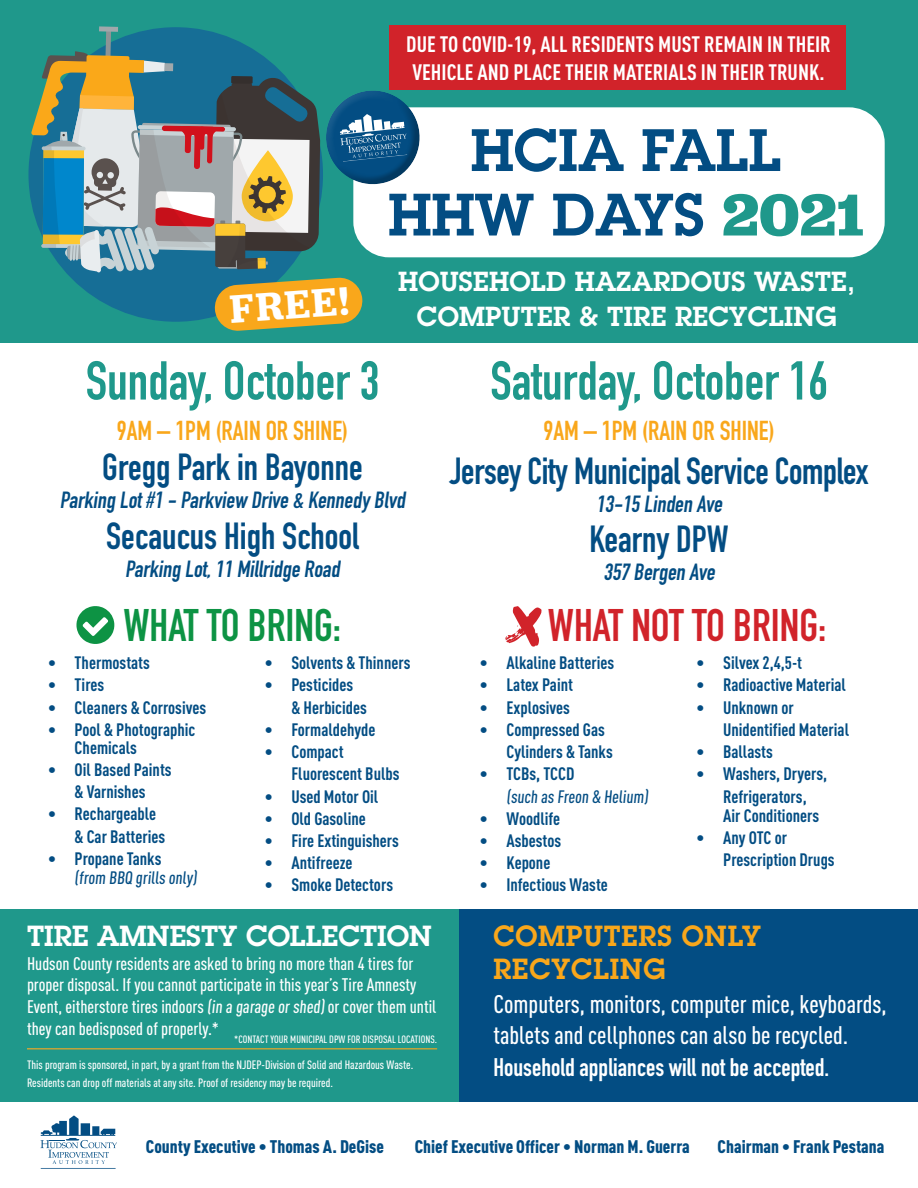
<style>
.page{position:relative;width:918px;height:1188px;background:#fff}
.page>*{position:absolute;margin:0;border:0;box-sizing:border-box;transform-origin:0 0}
.t1{font:600 58.5px "Lubalin Graph Std";color:#034d83}
.t2{font:700 53.85px "DIN Condensed";color:#1f988b}
.t3{font:700 45px "DIN Condensed";color:#d1232a}
.t4{font:700 45px "DIN Condensed";color:#0d9344}
.t5{font:600 41.25px "Jubilat";color:#fff}
.t6{font:700 37.2px "DIN Condensed";letter-spacing:-.005em;color:#034d83}
.t7{font:600 28.5px/33px "Lubalin Graph Std";letter-spacing:.03em;color:#f9a71b}
.t8{font:600 28.5px "Lubalin Graph Std";color:#fff}
.t9{font:600 27px "Lubalin Graph Std";letter-spacing:.01em;color:#fff}
.t10{font:700 27px "DIN Condensed";color:#f9a71b}
.t11{font:500 25.05px/31.5px "DIN Cond";color:#fff}
.t12{font:700 23.1px "DIN Condensed";color:#034d83}
.t13{font:700 22.05px/28.3px "DIN Cond";color:#fff}
.t14{font:500 18px/21.6px "DIN Cond";color:#fff}
.t15{font:900 18px "DIN Cond";color:#034d83}
.t16{font:700 17.7px/22.2px "DIN Cond";color:#034d83}
.t17{font:500 17.7px/19.2px "DIN Cond";color:#034d83}
.t18{font:500 12px/18px "DIN Cond";color:#fff}
.t19{font:500 10.5px "DIN Cond";color:#fff}
.s1{font-family:"Jubilat";font-weight:700;font-size:61.5px;color:#1f988b}
.s2{font-weight:700}
.s3{font-family:"DIN Condensed";font-weight:700}
</style>
<div class="page">
<div style="left:0;top:0;width:918px;height:342px;background:#1f988b"></div>
<div style="left:0;top:909px;width:462px;height:193px;background:#1f988b"></div>
<div style="left:459px;top:909px;width:459px;height:193px;background:#034d83"></div>
<div style="left:26px;top:1045px;width:414px;height:5px;background:#231f20;opacity:.13"></div>
<svg style="left:77px;top:606px;width:37px;height:38px"></svg>
<svg style="left:505px;top:606px;width:37px;height:41px"></svg>
<svg style="left:40px;top:1115px;width:77px;height:49px"></svg>
<hr style="left:40px;top:1166px;width:78px;height:4px;background:#231f20;opacity:.13">
<div style="left:353px;top:107px;width:532px;height:150px;background:#fff;border-radius:36px"></div>
<svg style="left:31px;top:25px;width:815px;height:306px"></svg>
<p class="t13" style="left:406px;top:29px;width:426px">DUE TO COVID-19, ALL RESIDENTS MUST REMAIN IN THEIR<br>VEHICLE AND PLACE THEIR MATERIALS IN THEIR TRUNK.</p>
<p class="t5" style="left:228px;top:282px;width:121px;rotate:-4deg">FREE!</p>
<p class="t1" style="left:471px;top:112px;width:312px">HCIA FALL</p>
<p class="t1" style="left:388px;top:176px;width:477px">HHW DAYS <span class="s1">2021</span></p>
<p class="t9" style="left:398px;top:264px;width:459px">HOUSEHOLD HAZARDOUS WASTE,</p>
<p class="t9" style="left:417px;top:298px;width:421px">COMPUTER &amp; TIRE RECYCLING</p>
<p class="t2" style="left:86px;top:344px;width:295px">Sunday, October 3</p>
<p class="t10" style="left:117px;top:412px;width:233px">9AM – 1PM (RAIN OR SHINE)</p>
<p class="t6" style="left:102px;top:442px;width:262px">Gregg Park in Bayonne</p>
<p class="t12" style="left:60px;top:485px;width:351px">Parking Lot#1 - Parkview Drive &amp; Kennedy Blvd</p>
<p class="t6" style="left:106px;top:511px;width:254px">Secaucus High School</p>
<p class="t12" style="left:125px;top:553px;width:221px">Parking Lot,11 Millridge Road</p>
<p class="t2" style="left:490px;top:344px;width:339px">Saturday, October 16</p>
<p class="t10" style="left:544px;top:412px;width:233px">9AM – 1PM (RAIN OR SHINE)</p>
<p class="t6" style="left:450px;top:445px;width:420px">Jersey City Municipal Service Complex</p>
<p class="t12" style="left:596px;top:488px;width:132px">13-15 Linden Ave</p>
<p class="t6" style="left:589px;top:514px;width:141px">Kearny DPW</p>
<p class="t12" style="left:603px;top:557px;width:117px">357 Bergen Ave</p>
<p class="t4" style="left:123px;top:595px;width:219px">WHAT TO BRING:</p>
<p class="t3" style="left:548px;top:595px;width:280px">WHAT NOT TO BRING:</p>
<p class="t16" style="left:48px;top:651px;width:103px">• Thermostats</p>
<p class="t16" style="left:48px;top:674px;width:58px">• Tires</p>
<p class="t16" style="left:48px;top:696px;width:160px">• Cleaners &amp; Corrosives</p>
<p class="t16" style="left:75px;top:720px;width:122px;line-height:17.7px;text-indent:-27px">• Pool &amp; Photographic<br>Chemicals</p>
<p class="t16" style="left:48px;top:758px;width:125px;text-align:center">• Oil Based Paints &amp; Varnishes</p>
<p class="t16" style="left:75px;top:802px;width:92px;text-indent:-27px">• Rechargeable &amp; Car Batteries</p>
<p class="t17" style="left:75px;top:848px;width:126px;text-indent:-27px"><span class="s2">• Propane Tanks<br></span>(from BBQ grills only)</p>
<p class="t16" style="left:697px;top:651px;width:107px">• Silvex 2,4,5-t</p>
<p class="t16" style="left:697px;top:674px;width:151px">• Radioactive Material</p>
<p class="t16" style="left:723px;top:696px;width:127px;text-indent:-27px">• Unknown or<br>Unidentified Material</p>
<p class="t16" style="left:697px;top:740px;width:78px">• Ballasts</p>
<p class="t16" style="left:697px;top:762px;width:132px;text-align:center">• Washers, Dryers,<br>Refrigerators,</p>
<p class="t16" style="left:723px;top:804px;width:98px">Air Conditioners</p>
<p class="t16" style="left:723px;top:826px;width:113px;text-indent:-27px">• Any OTC or<br>Prescription Drugs</p>
<p class="t16" style="left:265px;top:651px;width:147px">• Solvents &amp; Thinners</p>
<p class="t16" style="left:291px;top:674px;width:77px;text-indent:-27px">• Pesticides<br>&amp; Herbicides</p>
<p class="t16" style="left:265px;top:718px;width:112px">• Formaldehyde</p>
<p class="t16" style="left:291px;top:740px;width:110px;text-indent:-27px">• Compact<br>Fluorescent Bulbs</p>
<p class="t16" style="left:265px;top:785px;width:115px">• Used Motor Oil</p>
<p class="t16" style="left:265px;top:807px;width:103px">• Old Gasoline</p>
<p class="t16" style="left:265px;top:829px;width:136px">• Fire Extinguishers</p>
<p class="t16" style="left:265px;top:851px;width:89px">• Antifreeze</p>
<p class="t16" style="left:265px;top:873px;width:130px">• Smoke Detectors</p>
<p class="t16" style="left:480px;top:651px;width:136px">• Alkaline Batteries</p>
<p class="t16" style="left:480px;top:674px;width:95px">• Latex Paint</p>
<p class="t16" style="left:480px;top:696px;width:92px">• Explosives</p>
<p class="t16" style="left:506px;top:718px;width:108px;text-indent:-27px">• Compressed Gas<br>Cylinders &amp; Tanks</p>
<p class="t17" style="left:506px;top:763px;width:145px;line-height:22.2px;text-indent:-27px"><span class="s2">• TCBs, TCCD<br></span>(such as Freon &amp; Helium)</p>
<p class="t16" style="left:480px;top:807px;width:82px">• Woodlife</p>
<p class="t16" style="left:480px;top:829px;width:83px">• Asbestos</p>
<p class="t16" style="left:480px;top:851px;width:72px">• Kepone</p>
<p class="t16" style="left:480px;top:873px;width:130px">• Infectious Waste</p>
<p class="t8" style="left:27px;top:917px;width:406px">TIRE AMNESTY COLLECTION</p>
<p class="t14" style="left:27px;top:952px;width:411px">Hudson County residents are asked to bring no more than 4 tires for proper disposal. If you cannot participate in this year’s Tire Amnesty Event, eitherstore tires indoors (in a garage or shed) or cover them until they can bedisposed of properly.*</p>
<p class="t18" style="left:27px;top:1055px;width:388px">This program is sponsored, in part, by a grant from the NJDEP-Division of Solid and Hazardous Waste.<br>Residents can drop off materials at any site. Proof of residency may be required.</p>
<p class="t19" style="left:234px;top:1033px;width:204px">*CONTACT YOUR MUNICIPAL DPW FOR DISPOSAL LOCATIONS.</p>
<p class="t7" style="left:494px;top:919px;width:269px">COMPUTERS ONLY<br>RECYCLING</p>
<p class="t11" style="left:494px;top:988px;width:395px">Computers, monitors, computer mice, keyboards, tablets and cellphones can also be recycled.<br><span class="s3">Household appliances will not be accepted.</span></p>
<p class="t15" style="left:146px;top:1136px;width:240px">County Executive • Thomas A. DeGise</p>
<p class="t15" style="left:415px;top:1136px;width:277px">Chief Executive Officer • Norman M. Guerra</p>
<p class="t15" style="left:718px;top:1136px;width:169px">Chairman • Frank Pestana</p>
</div>
